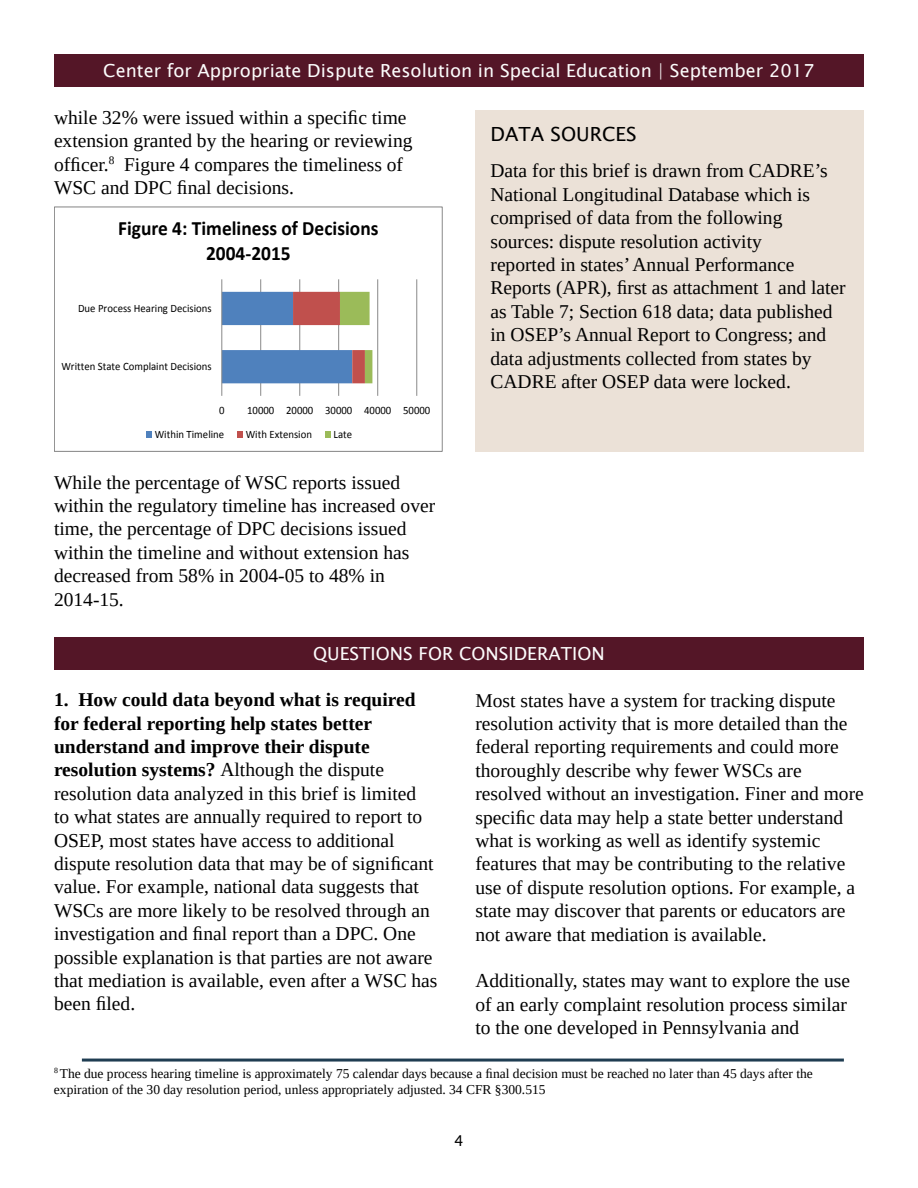
<style>
.page{position:relative;width:918px;height:1188px;background:#fff}
.page>*{position:absolute;margin:0;border:0;box-sizing:border-box;transform-origin:0 0}
.t1{font:700 20.4px/24.9px "Calibri";color:#000;text-align:center;scale:.95 1}
.t2{font:19.5px/23.4px "Liberation Serif";color:#000}
.t3{font:19.5px "Lucida Sans Unicode";color:#000}
.t4{font:18px "Lucida Sans Unicode";color:#fcfcfc}
.t5{font:15px "Lucida Sans Unicode";color:#000}
.t6{font:13.5px/16.2px "Liberation Serif";color:#000}
.t7{font:11.25px "Calibri";color:#000;scale:.95 1}
.s1{font-weight:700}
</style>
<div class="page">
<div style="left:54px;top:54px;width:810px;height:32px;background:#541627"></div>
<hr style="left:82px;top:1059px;width:762px;height:3px;background:#1f3d52">
<div style="left:476px;top:110px;width:388px;height:342px;background:#ebe1d7"></div>
<div style="left:54px;top:637px;width:810px;height:33px;background:#541627"></div>
<hr style="left:260px;top:279px;width:1px;height:117px;background:#868686">
<hr style="left:299px;top:279px;width:1px;height:117px;background:#868686">
<hr style="left:338px;top:279px;width:1px;height:117px;background:#868686">
<hr style="left:377px;top:279px;width:1px;height:117px;background:#868686">
<hr style="left:416px;top:279px;width:1px;height:117px;background:#868686">
<svg style="left:222px;top:292px;width:150px;height:91px"></svg>
<hr style="left:221px;top:279px;width:1px;height:117px;background:#868686">
<div style="left:146px;top:431px;width:6px;height:7px;background:#4f81bd"></div>
<div style="left:237px;top:431px;width:6px;height:7px;background:#c0504d"></div>
<div style="left:325px;top:431px;width:6px;height:7px;background:#9bbb59"></div>
<div style="left:54px;top:207px;width:388px;height:245px;border:1px solid #868686"></div>
<p class="t4" style="left:103px;top:57px;width:713px">Center for Appropriate Dispute Resolution in Special Education | September 2017</p>
<p class="t2" style="left:54px;top:105px;width:360px">while 32% were issued within a specific time extension granted by the hearing or reviewing officer.<sup>8</sup> Figure 4 compares the timeliness of WSC and DPC final decisions.</p>
<p class="t3" style="left:491px;top:118px;width:148px">DATA SOURCES</p>
<p class="t2" style="left:491px;top:159px;width:357px">Data for this brief is drawn from CADRE’s National Longitudinal Database which is comprised of data from the following sources: dispute resolution activity<br>reported in states’ Annual Performance Reports (APR), first as attachment 1 and later as Table 7; Section 618 data; data published in OSEP’s Annual Report to Congress; and data adjustments collected from states by CADRE after OSEP data were locked.</p>
<p class="t1" style="left:118px;top:216px;width:276px">Figure 4: Timeliness of Decisions<br>2004-2015</p>
<p class="t7" style="left:78px;top:301px;width:142px">Due Process Hearing Decisions</p>
<p class="t7" style="left:61px;top:359px;width:160px">Written State Complaint Decisions</p>
<p class="t7" style="left:219px;top:403px;width:7px">0</p>
<p class="t7" style="left:247px;top:403px;width:194px">10000 20000 30000 40000 50000</p>
<p class="t7" style="left:155px;top:427px;width:75px">Within Timeline</p>
<p class="t7" style="left:246px;top:427px;width:71px">With Extension</p>
<p class="t7" style="left:334px;top:427px;width:21px">Late</p>
<p class="t2" style="left:54px;top:470px;width:383px">While the percentage of WSC reports issued within the regulatory timeline has increased over time, the percentage of DPC decisions issued within the timeline and without extension has decreased from 58% in 2004-05 to 48% in 2014-15.</p>
<p class="t4" style="left:313px;top:640px;width:293px">QUESTIONS FOR CONSIDERATION</p>
<p class="t2" style="left:54px;top:688px;width:385px"><span class="s1">1. How could data beyond what is required for federal reporting help states better understand and improve their dispute resolution systems?</span> Although the dispute resolution data analyzed in this brief is limited<br>to what states are annually required to report to OSEP, most states have access to additional dispute resolution data that may be of significant value. For example, national data suggests that WSCs are more likely to be resolved through an investigation and final report than a DPC. One possible explanation is that parties are not aware that mediation is available, even after a WSC has been filed.</p>
<p class="t2" style="left:475px;top:688px;width:390px">Most states have a system for tracking dispute resolution activity that is more detailed than the federal reporting requirements and could more thoroughly describe why fewer WSCs are resolved without an investigation. Finer and more specific data may help a state better understand what is working as well as identify systemic features that may be contributing to the relative use of dispute resolution options. For example, a state may discover that parents or educators are not aware that mediation is available.</p>
<p class="t2" style="left:475px;top:969px;width:376px">Additionally, states may want to explore the use of an early complaint resolution process similar to the one developed in Pennsylvania and</p>
<p class="t6" style="left:54px;top:1065px;width:760px"><sup>8</sup> The due process hearing timeline is approximately 75 calendar days because a final decision must be reached no later than 45 days after the expiration of the 30 day resolution period, unless appropriately adjusted. 34 CFR §300.515</p>
<p class="t5" style="left:454px;top:1129px;width:11px">4</p>
</div>
